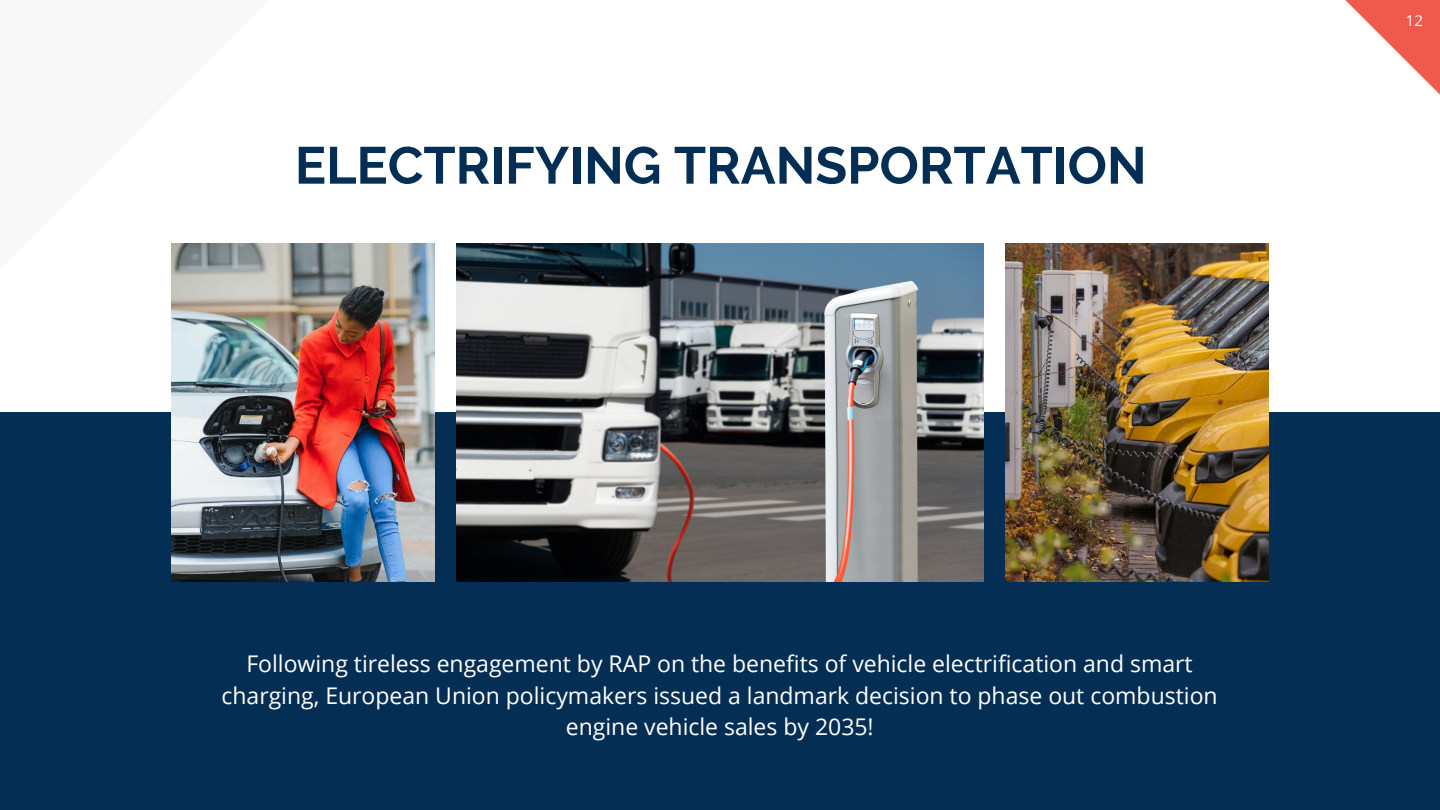
<style>
.page{position:relative;width:1440px;height:810px;background:#fff}
.page>*{position:absolute;margin:0;border:0;box-sizing:border-box;transform-origin:0 0}
.t1{font:700 52px "Raleway";color:#042e54}
.t2{font:23px/31.5px "Open Sans";color:#fff;text-align:center}
.t3{font:15px "Open Sans";color:#fff}
</style>
<div class="page">
<svg style="left:1345px;top:0;width:95px;height:95px"></svg>
<div style="left:0;top:413px;width:1440px;height:397px;background:#042e54"></div>
<img style="left:1006px;top:243px;width:263px;height:339px">
<img style="left:171px;top:243px;width:263px;height:339px">
<img style="left:457px;top:243px;width:526px;height:339px">
<h1 class="t1" style="left:295px;top:135px;width:853px">ELECTRIFYING TRANSPORTATION</h1>
<p class="t2" style="left:222px;top:648px;width:998px">Following tireless engagement by RAP on the benefits of vehicle electrification and smart charging, European Union policymakers issued a landmark decision to phase out combustion engine vehicle sales by 2035!</p>
<p class="t3" style="left:1406px;top:10px;width:19px">12</p>
</div>
